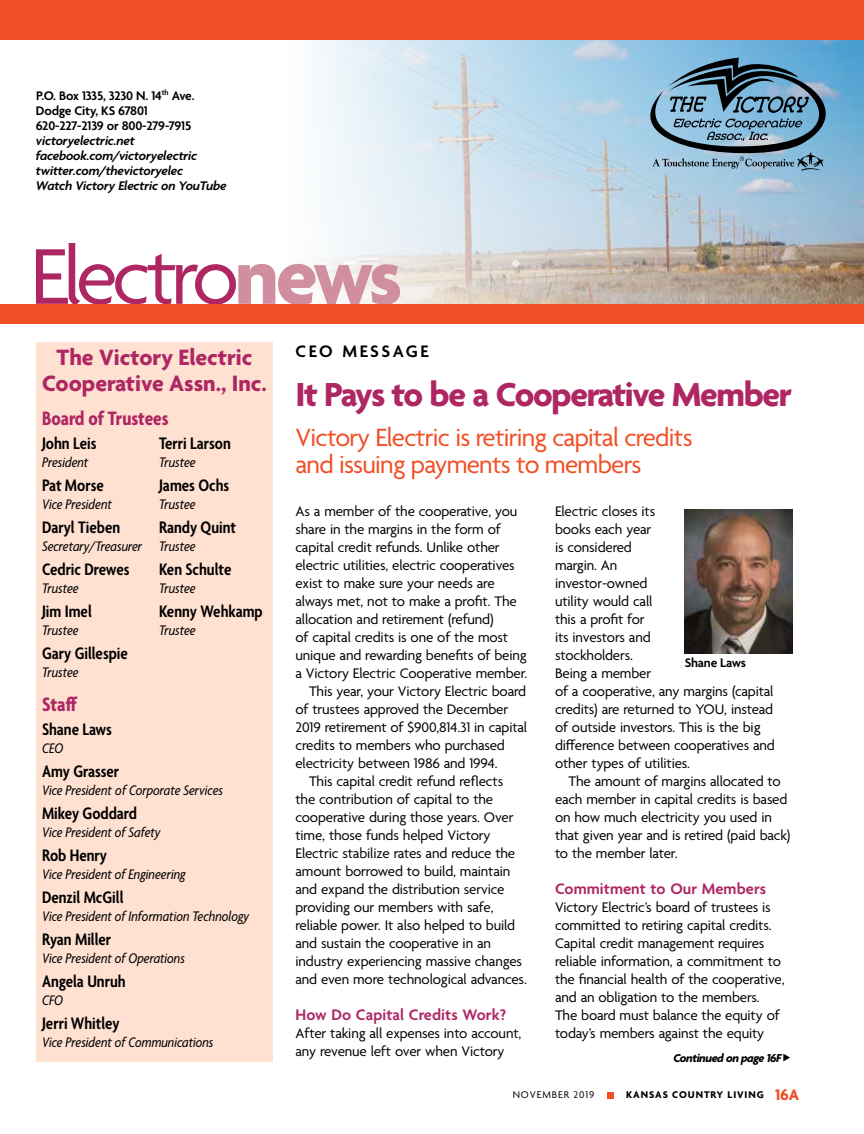
<style>
.page{position:relative;width:864px;height:1134px;background:#fff}
.page>*{position:absolute;margin:0;border:0;box-sizing:border-box;transform-origin:0 0}
.t1{font:85.5px "Agenda";letter-spacing:-.065em;color:#ae2763}
.t2{font:700 36px "Agenda";letter-spacing:-.035em;color:#ae2763}
.t3{font:27px/27px "Agenda";letter-spacing:-.03em;color:#f04e25}
.t4{font:700 24px/25.5px "Agenda";color:#ae2763;text-align:center}
.t5{font:700 condensed 21px "Agenda";color:#ae2763}
.t6{font:600 condensed 18px "Agenda";color:#000}
.t7{font:600 18px "Agenda";letter-spacing:.14em;color:#000}
.t8{font:600 16.5px "Agenda";letter-spacing:.005em;color:#ae2763}
.t9{font:15px/18px "Agenda";letter-spacing:-.01em;color:#000}
.t10{font:italic condensed 15px "Agenda";color:#000}
.t11{font:italic 600 13.5px/15px "Agenda";letter-spacing:-.015em;color:#000}
.t12{font:600 13.5px/15px "Agenda";letter-spacing:-.015em;color:#000}
.t13{font:italic 700 12.3px "Agenda";letter-spacing:-.035em;color:#000}
.t14{font:700 10.5px "Agenda";letter-spacing:.09em;color:#000}
.t15{font:10.5px "Agenda";letter-spacing:.09em;color:#000}
.s1{font-weight:700;color:#cf8fa0}
.s2{font-size:16.5px;color:#f04e25}
</style>
<div class="page">
<div style="left:36px;top:342px;width:237px;height:720px;background:#fee1d1"></div>
<img style="left:312px;top:40px;width:552px;height:264px">
<div style="left:0;top:304px;width:864px;height:20px;background:#f04e25"></div>
<img style="left:685px;top:510px;width:107px;height:144px">
<svg style="left:647px;top:56px;width:181px;height:115px;background:#698fa7"></svg>
<div style="left:0;top:0;width:864px;height:40px;background:#f04e25"></div>
<div style="left:607px;top:1092px;width:7px;height:7px;background:#f04e25"></div>
<p class="t12" style="left:36px;top:89px;width:160px">P.O. Box 1335, 3230 N. 14<sup>th</sup> Ave.<br>Dodge City, KS 67801<br>620-227-2139 or 800-279-7915</p>
<p class="t11" style="left:36px;top:134px;width:192px">victoryelectric.net facebook.com/victoryelectric twitter.com/thevictoryelec<br>Watch Victory Electric on YouTube</p>
<h1 class="t1" style="left:30px;top:230px;width:374px">Electro<span class="s1">news</span></h1>
<h3 class="t4" style="left:42px;top:346px;width:226px">The Victory Electric<br>Cooperative Assn., Inc.</h3>
<h3 class="t5" style="left:42px;top:407px;width:128px">Board of Trustees</h3>
<p class="t6" style="left:42px;top:434px;width:56px">John Leis</p>
<p class="t10" style="left:42px;top:453px;width:48px">President</p>
<p class="t6" style="left:42px;top:476px;width:63px">Pat Morse</p>
<p class="t10" style="left:42px;top:495px;width:71px">Vice President</p>
<p class="t6" style="left:42px;top:518px;width:80px">Daryl Tieben</p>
<p class="t10" style="left:42px;top:537px;width:102px">Secretary/Treasurer</p>
<p class="t6" style="left:42px;top:560px;width:89px">Cedric Drewes</p>
<p class="t10" style="left:42px;top:579px;width:38px">Trustee</p>
<p class="t6" style="left:42px;top:602px;width:51px">Jim Imel</p>
<p class="t10" style="left:42px;top:621px;width:38px">Trustee</p>
<p class="t6" style="left:42px;top:644px;width:87px">Gary Gillespie</p>
<p class="t10" style="left:42px;top:663px;width:38px">Trustee</p>
<p class="t6" style="left:159px;top:434px;width:73px">Terri Larson</p>
<p class="t10" style="left:159px;top:453px;width:38px">Trustee</p>
<p class="t6" style="left:159px;top:476px;width:72px">James Ochs</p>
<p class="t10" style="left:159px;top:495px;width:38px">Trustee</p>
<p class="t6" style="left:159px;top:518px;width:79px">Randy Quint</p>
<p class="t10" style="left:159px;top:537px;width:38px">Trustee</p>
<p class="t6" style="left:159px;top:560px;width:74px">Ken Schulte</p>
<p class="t10" style="left:159px;top:579px;width:38px">Trustee</p>
<p class="t6" style="left:159px;top:602px;width:105px">Kenny Wehkamp</p>
<p class="t10" style="left:159px;top:621px;width:38px">Trustee</p>
<h3 class="t5" style="left:42px;top:693px;width:37px">Staff</h3>
<p class="t6" style="left:42px;top:720px;width:71px">Shane Laws</p>
<p class="t10" style="left:42px;top:739px;width:23px">CEO</p>
<p class="t6" style="left:42px;top:762px;width:79px">Amy Grasser</p>
<p class="t10" style="left:42px;top:781px;width:183px">Vice President of Corporate Services</p>
<p class="t6" style="left:42px;top:804px;width:96px">Mikey Goddard</p>
<p class="t10" style="left:42px;top:823px;width:120px">Vice President of Safety</p>
<p class="t6" style="left:42px;top:846px;width:67px">Rob Henry</p>
<p class="t10" style="left:42px;top:865px;width:145px">Vice President of Engineering</p>
<p class="t6" style="left:42px;top:888px;width:83px">Denzil McGill</p>
<p class="t10" style="left:42px;top:907px;width:209px">Vice President of Information Technology</p>
<p class="t6" style="left:42px;top:930px;width:71px">Ryan Miller</p>
<p class="t10" style="left:42px;top:949px;width:144px">Vice President of Operations</p>
<p class="t6" style="left:42px;top:972px;width:85px">Angela Unruh</p>
<p class="t10" style="left:42px;top:991px;width:23px">CFO</p>
<p class="t6" style="left:42px;top:1014px;width:79px">Jerri Whitley</p>
<p class="t10" style="left:42px;top:1033px;width:173px">Vice President of Communications</p>
<p class="t7" style="left:296px;top:341px;width:135px">CEO MESSAGE</p>
<h2 class="t2" style="left:296px;top:375px;width:498px">It Pays to be a Cooperative Member</h2>
<h3 class="t3" style="left:296px;top:426px;width:399px">Victory Electric is retiring capital credits and issuing payments to members</h3>
<p class="t9" style="left:296px;top:503px;width:223px">As a member of the cooperative, you</p>
<p class="t9" style="left:296px;top:521px;width:207px">share in the margins in the form of</p>
<p class="t9" style="left:296px;top:539px;width:206px">capital credit refunds. Unlike other</p>
<p class="t9" style="left:296px;top:557px;width:221px">electric utilities, electric cooperatives</p>
<p class="t9" style="left:296px;top:575px;width:201px">exist to make sure your needs are</p>
<p class="t9" style="left:296px;top:593px;width:223px">always met, not to make a profit. The</p>
<p class="t9" style="left:296px;top:611px;width:200px">allocation and retirement (refund)</p>
<p class="t9" style="left:296px;top:629px;width:214px">of capital credits is one of the most</p>
<p class="t9" style="left:296px;top:647px;width:233px">unique and rewarding benefits of being</p>
<p class="t9" style="left:296px;top:665px;width:233px">a Victory Electric Cooperative member.</p>
<p class="t9" style="left:309px;top:683px;width:219px">This year, your Victory Electric board</p>
<p class="t9" style="left:296px;top:701px;width:214px">of trustees approved the December</p>
<p class="t9" style="left:296px;top:719px;width:233px">2019 retirement of $900,814.31 in capital</p>
<p class="t9" style="left:296px;top:737px;width:211px">credits to members who purchased</p>
<p class="t9" style="left:296px;top:755px;width:204px">electricity between 1986 and 1994.</p>
<p class="t9" style="left:309px;top:773px;width:196px">This capital credit refund reflects</p>
<p class="t9" style="left:296px;top:791px;width:199px">the contribution of capital to the</p>
<p class="t9" style="left:296px;top:809px;width:220px">cooperative during those years. Over</p>
<p class="t9" style="left:296px;top:827px;width:197px">time, those funds helped Victory</p>
<p class="t9" style="left:296px;top:845px;width:221px">Electric stabilize rates and reduce the</p>
<p class="t9" style="left:296px;top:863px;width:216px">amount borrowed to build, maintain</p>
<p class="t9" style="left:296px;top:881px;width:210px">and expand the distribution service</p>
<p class="t9" style="left:296px;top:899px;width:200px">providing our members with safe,</p>
<p class="t9" style="left:296px;top:917px;width:221px">reliable power. It also helped to build</p>
<p class="t9" style="left:296px;top:935px;width:197px">and sustain the cooperative in an</p>
<p class="t9" style="left:296px;top:953px;width:228px">industry experiencing massive changes</p>
<p class="t9" style="left:296px;top:971px;width:233px">and even more technological advances.</p>
<p class="t8" style="left:296px;top:1006px;width:212px">How Do Capital Credits Work?</p>
<p class="t9" style="left:296px;top:1025px;width:227px">After taking all expenses into account, any revenue left over when Victory</p>
<p class="t9" style="left:555px;top:503px;width:221px">Electric closes its<br>books each year<br>is considered<br>margin. An<br>investor-owned<br>utility would call<br>this a profit for<br>its investors and<br>stockholders.<br>Being a member<br>of a cooperative, any margins (capital credits) are returned to YOU, instead of outside investors. This is the big difference between cooperatives and other types of utilities.</p>
<p class="t9" style="left:555px;top:773px;width:237px;text-indent:14px">The amount of margins allocated to each member in capital credits is based on how much electricity you used in that given year and is retired (paid back) to the member later.</p>
<p class="t8" style="left:555px;top:880px;width:213px">Commitment to Our Members</p>
<p class="t9" style="left:555px;top:899px;width:231px">Victory Electric’s board of trustees is committed to retiring capital credits.<br>Capital credit management requires reliable information, a commitment to the financial health of the cooperative, and an obligation to the members.<br>The board must balance the equity of today’s members against the equity</p>
<p class="t12" style="left:685px;top:656px;width:63px">Shane Laws</p>
<p class="t13" style="left:673px;top:1051px;width:109px">Continued on page 16F</p>
<p class="t15" style="left:513px;top:1089px;width:83px">NOVEMBER 2019</p>
<p class="t14" style="left:626px;top:1089px;width:175px">KANSAS COUNTRY LIVING <span class="s2">16A</span></p>
</div>
